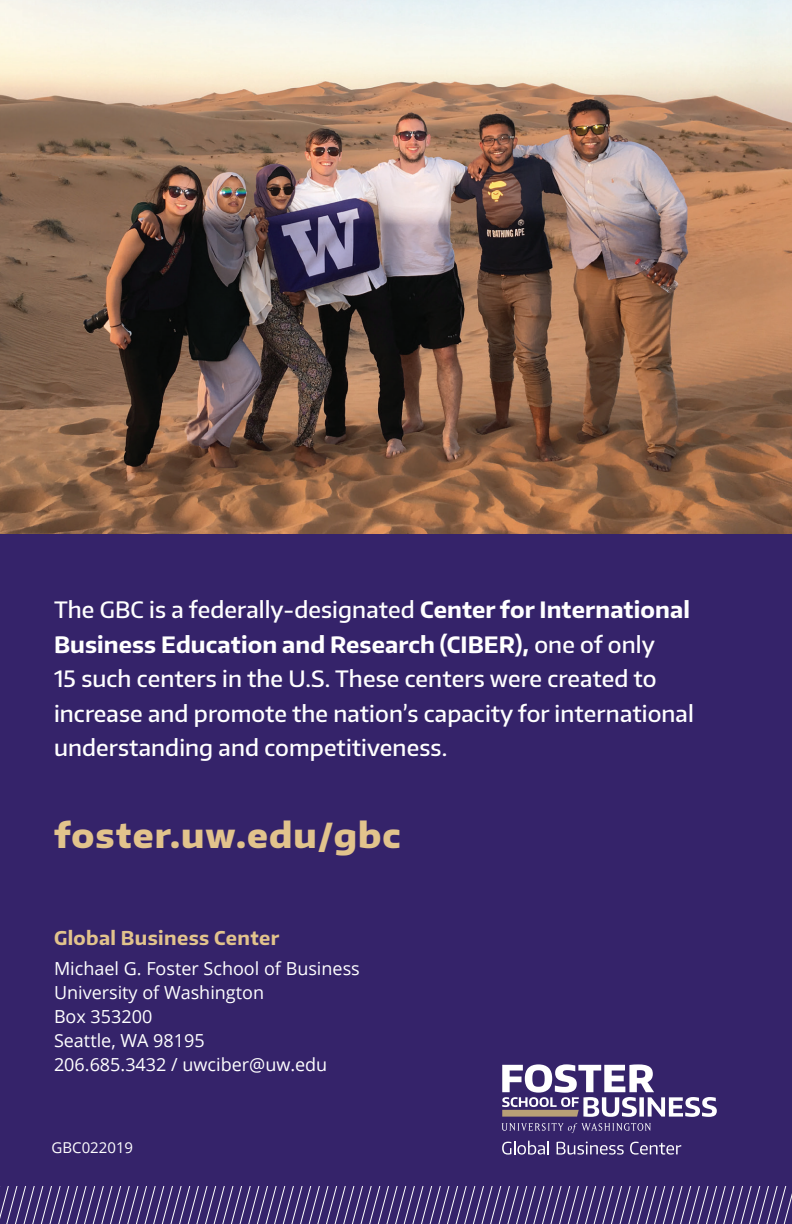
<style>
.page{position:relative;width:792px;height:1224px;background:#fff}
.page>*{position:absolute;margin:0;border:0;box-sizing:border-box;transform-origin:0 0}
.t1{font:800 34.4px "Encode Sans Normal";letter-spacing:.03em;color:#e2c38c}
.t2{font:500 22.4px/34.4px "Encode Sans Normal";letter-spacing:.005em;color:#fff}
.t3{font:700 19px "Encode Sans Normal";letter-spacing:.02em;color:#e2c38c}
.t4{font:18px/24px "Open Sans";color:#fff}
.t5{font:15px "Open Sans";color:#fff}
.s1{font-weight:700}
</style>
<div class="page">
<div style="left:0;top:446px;width:792px;height:778px;background:#35236a"></div>
<svg style="left:502px;top:1141px;width:47px;height:14px"></svg>
<svg style="left:557px;top:1142px;width:67px;height:13px"></svg>
<svg style="left:630px;top:1142px;width:51px;height:13px"></svg>
<svg style="left:502px;top:1064px;width:215px;height:53px"></svg>
<svg style="left:502px;top:1123px;width:149px;height:10px"></svg>
<svg style="left:0;top:1186px;width:792px;height:38px"></svg>
<img style="left:0;top:0;width:792px;height:534px">
<p class="t2" style="left:54px;top:592px;width:641px">The GBC is a federally-designated <span class="s1">Center for International Business Education and Research (CIBER),</span> one of only<br>15 such centers in the U.S. These centers were created to increase and promote the nation’s capacity for international understanding and competitiveness.</p>
<h1 class="t1" style="left:54px;top:813px;width:348px">foster.uw.edu/gbc</h1>
<p class="t3" style="left:54px;top:925px;width:227px">Global Business Center</p>
<p class="t4" style="left:54px;top:956px;width:307px">Michael G. Foster School of Business<br>University of Washington<br>Box 353200<br>Seattle, WA 98195<br>206.685.3432 / uwciber@uw.edu</p>
<p class="t5" style="left:52px;top:1138px;width:83px">GBC022019</p>
</div>
